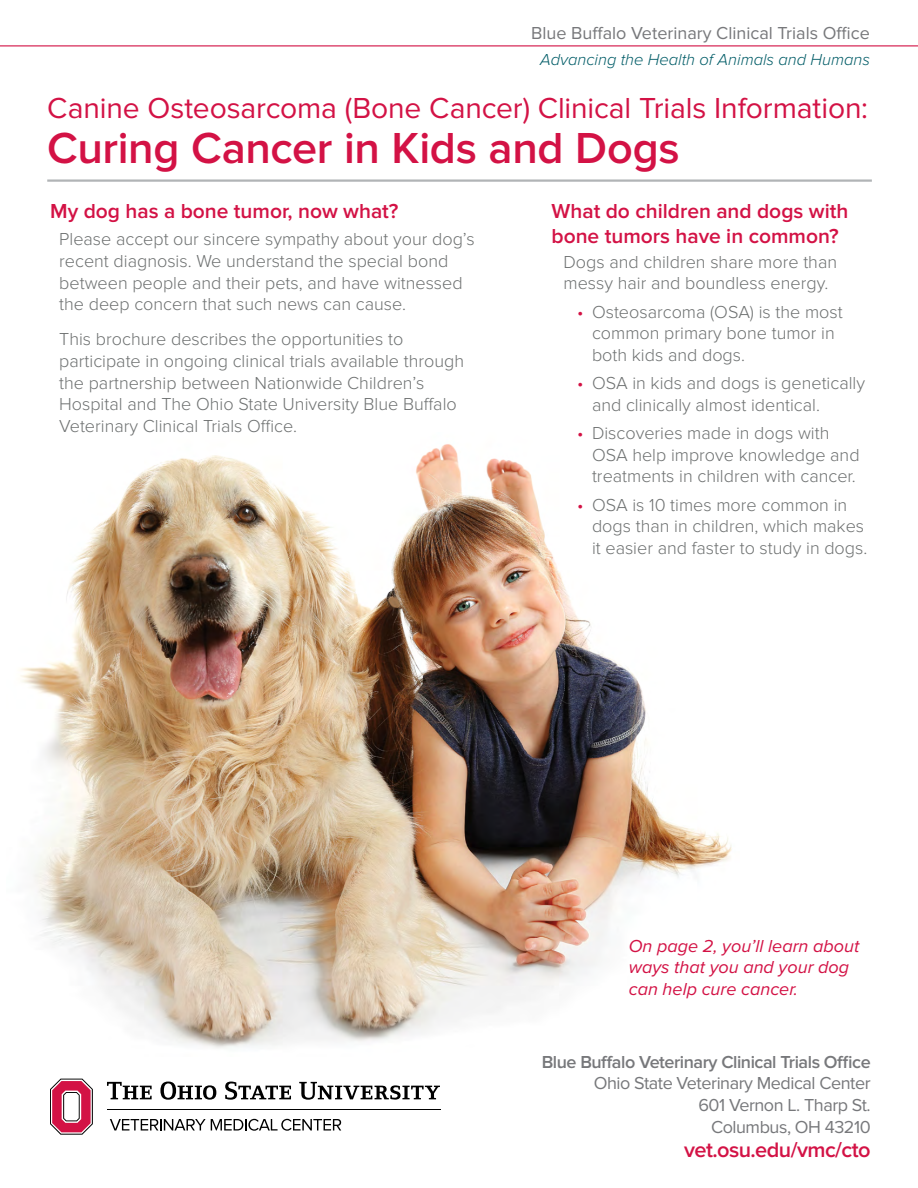
<style>
.page{position:relative;width:918px;height:1188px;background:#fff}
.page>*{position:absolute;margin:0;border:0;box-sizing:border-box;transform-origin:0 0}
.t1{font:600 45px "Proxima Nova";letter-spacing:-.005em;color:#d31245}
.t2{font:30px "Proxima Nova";letter-spacing:-.005em;color:#d31245}
.t3{font:600 21.75px "Proxima Nova";letter-spacing:-.025em;color:#d31245}
.t4{font:600 21px/25.2px "Proxima Nova";color:#d31245}
.t5{font:300 18px/21.6px "Proxima Nova";color:#6e7171}
.t6{font:18px/21.6px "Proxima Nova";letter-spacing:-.025em;color:#77787b;text-align:right}
.t7{font:italic 18px/21.6px "Proxima Nova";color:#d31245}
.t8{font:600 18px "Proxima Nova";letter-spacing:-.025em;color:#77787b}
.t9{font:18px "Proxima Nova";color:#77787b}
.t10{font:italic 300 16.5px "Proxima Nova";color:#005c67}
.s1{color:#d31245}
</style>
<div class="page">
<img style="left:20px;top:444px;width:712px;height:604px">
<hr style="left:0;top:45px;width:918px;height:1px;background:#d31245">
<svg style="left:110px;top:1119px;width:231px;height:12px"></svg>
<svg style="left:50px;top:1079px;width:43px;height:56px"></svg>
<hr style="left:107px;top:1109px;width:334px;height:1px;background:#000">
<svg style="left:107px;top:1082px;width:45px;height:17px"></svg>
<svg style="left:160px;top:1082px;width:56px;height:18px"></svg>
<svg style="left:225px;top:1082px;width:66px;height:18px"></svg>
<svg style="left:299px;top:1082px;width:141px;height:18px"></svg>
<hr style="left:47px;top:179px;width:825px;height:3px;background:#b1b4b6">
<p class="t9" style="left:531px;top:23px;width:340px">Blue Buffalo Veterinary Clinical Trials Office</p>
<p class="t10" style="left:540px;top:50px;width:331px">Advancing the Health of Animals and Humans</p>
<p class="t2" style="left:47px;top:91px;width:822px">Canine Osteosarcoma (Bone Cancer) Clinical Trials Information:</p>
<p class="t1" style="left:47px;top:122px;width:634px">Curing Cancer in Kids and Dogs</p>
<p class="t4" style="left:50px;top:199px;width:350px">My dog has a bone tumor, now what?</p>
<p class="t5" style="left:59px;top:229px;width:417px">Please accept our sincere sympathy about your dog’s recent diagnosis. We understand the special bond between people and their pets, and have witnessed the deep concern that such news can cause.</p>
<p class="t5" style="left:59px;top:329px;width:406px">This brochure describes the opportunities to participate in ongoing clinical trials available through the partnership between Nationwide Children’s Hospital and The Ohio State University Blue Buffalo Veterinary Clinical Trials Office.</p>
<p class="t4" style="left:552px;top:199px;width:298px">What do children and dogs with bone tumors have in common?</p>
<p class="t5" style="left:564px;top:251px;width:275px">Dogs and children share more than messy hair and boundless energy.</p>
<p class="t5" style="left:592px;top:301px;width:252px;text-indent:-15px"><span class="s1">•</span> Osteosarcoma (OSA) is the most common primary bone tumor in both kids and dogs.</p>
<p class="t5" style="left:592px;top:373px;width:275px;text-indent:-15px"><span class="s1">•</span> OSA in kids and dogs is genetically and clinically almost identical.</p>
<p class="t5" style="left:592px;top:423px;width:269px;text-indent:-15px"><span class="s1">•</span> Discoveries made in dogs with<br>OSA help improve knowledge and treatments in children with cancer.</p>
<p class="t5" style="left:592px;top:494px;width:277px;text-indent:-15px"><span class="s1">•</span> OSA is 10 times more common in dogs than in children, which makes it easier and faster to study in dogs.</p>
<p class="t7" style="left:629px;top:935px;width:232px">On page 2, you’ll learn about ways that you and your dog can help cure cancer.</p>
<p class="t8" style="left:542px;top:1051px;width:331px">Blue Buffalo Veterinary Clinical Trials Office</p>
<p class="t6" style="left:594px;top:1073px;width:278px">Ohio State Veterinary Medical Center<br>601 Vernon L. Tharp St.<br>Columbus, OH 43210</p>
<p class="t3" style="left:684px;top:1138px;width:188px">vet.osu.edu/vmc/cto</p>
</div>
